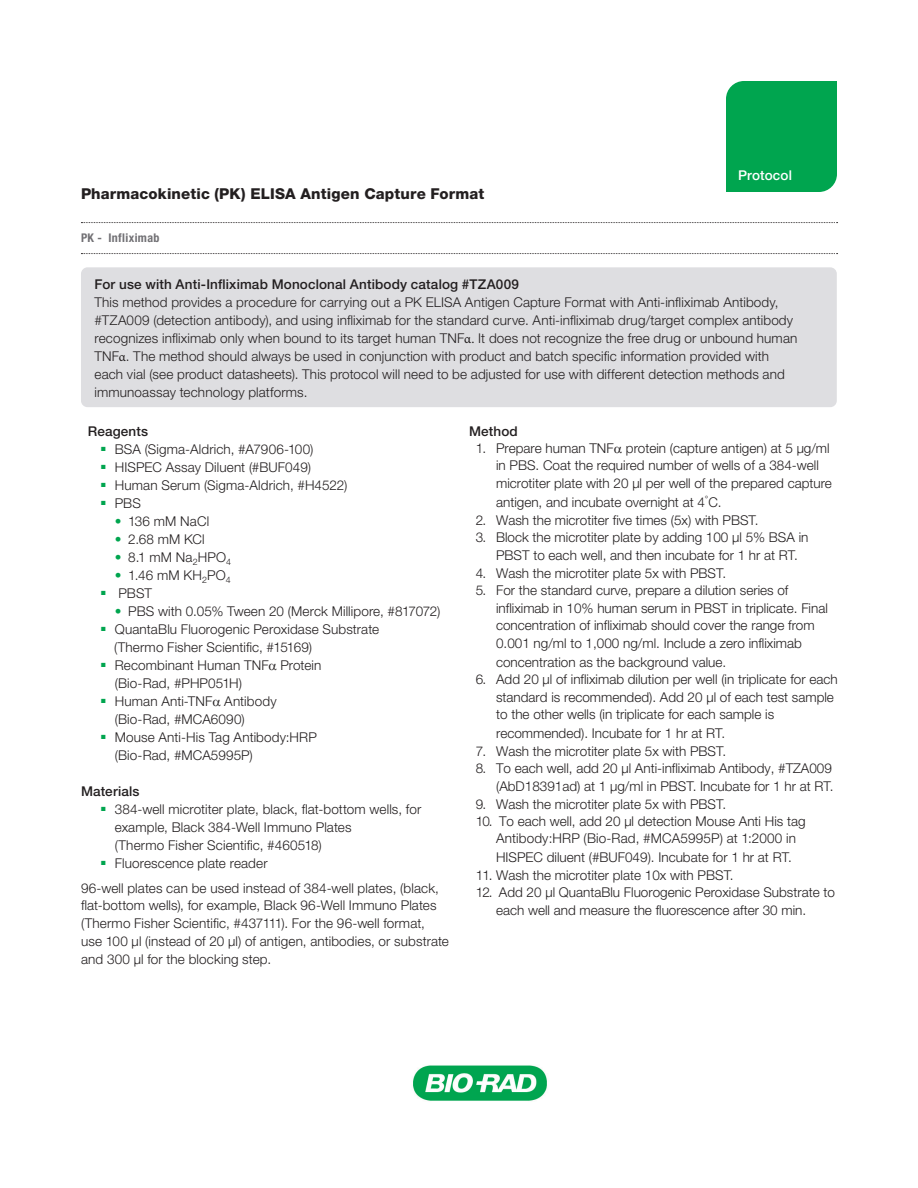
<style>
.page{position:relative;width:918px;height:1188px;background:#fff}
.page>*{position:absolute;margin:0;border:0;box-sizing:border-box;transform-origin:0 0}
.t1{font:800 15px "Helvetica Neue LT Std";letter-spacing:.01em;color:#231f20}
.t2{font:300 13.5px/18px "Helvetica Neue LT Std";color:#231f20}
.t3{font:500 13.5px "Helvetica Neue LT Std";letter-spacing:.01em;color:#231f20}
.t4{font:500 13.5px "Helvetica Neue LT Std";letter-spacing:.01em;color:#fff}
.t5{font:700 condensed 12px "Helvetica Neue LT Std";letter-spacing:.035em;color:#717074}
.s1{font-family:"Minion Pro";font-weight:400}
.s2{color:#00a54f}
</style>
<div class="page">
<div style="left:726px;top:81px;width:111px;height:111px;background:#00a54f"></div>
<svg style="left:81px;top:222px;width:757px;height:1px"></svg>
<svg style="left:81px;top:253px;width:757px;height:1px"></svg>
<div style="left:81px;top:267px;width:756px;height:140px;background:#dedee1;border-radius:6px"></div>
<img style="left:413px;top:1065px;width:134px;height:36px">
<p class="t1" style="left:81px;top:185px;width:405px">Pharmacokinetic (PK) ELISA Antigen Capture Format</p>
<p class="t5" style="left:81px;top:230px;width:80px">PK - Infliximab</p>
<p class="t4" style="left:738px;top:167px;width:55px">Protocol</p>
<p class="t3" style="left:94px;top:276px;width:426px">For use with Anti-Infliximab Monoclonal Antibody catalog #TZA009</p>
<p class="t2" style="left:94px;top:293px;width:704px">This method provides a procedure for carrying out a PK ELISA Antigen Capture Format with Anti-infliximab Antibody, #TZA009 (detection antibody), and using infliximab for the standard curve. Anti-infliximab drug/target complex antibody recognizes infliximab only when bound to its target human TNF<span class="s1">α.</span> It does not recognize the free drug or unbound human TNF<span class="s1">α</span>. The method should always be used in conjunction with product and batch specific information provided with each vial (see product datasheets). This protocol will need to be adjusted for use with different detection methods and immunoassay technology platforms.</p>
<p class="t3" style="left:88px;top:423px;width:62px">Reagents</p>
<p class="t2" style="left:101px;top:440px;width:214px"><sup>■</sup> BSA (Sigma-Aldrich, #A7906-100)</p>
<p class="t2" style="left:101px;top:458px;width:211px"><sup>■</sup> HISPEC Assay Diluent (#BUF049)</p>
<p class="t2" style="left:101px;top:476px;width:248px"><sup>■</sup> Human Serum (Sigma-Aldrich, #H4522)</p>
<p class="t2" style="left:101px;top:494px;width:41px"><sup>■</sup> PBS</p>
<p class="t2" style="left:115px;top:512px;width:96px"><span class="s2">•</span> 136 mM NaCl</p>
<p class="t2" style="left:115px;top:530px;width:91px"><span class="s2">•</span> 2.68 mM KCl</p>
<p class="t2" style="left:115px;top:548px;width:118px"><span class="s2">•</span> 8.1 mM Na<sub>2</sub>HPO<sub>4</sub></p>
<p class="t2" style="left:115px;top:566px;width:118px"><span class="s2">•</span> 1.46 mM KH<sub>2</sub>PO<sub>4</sub></p>
<p class="t2" style="left:101px;top:584px;width:52px"><sup>■</sup> PBST</p>
<p class="t2" style="left:115px;top:602px;width:327px"><span class="s2">•</span> PBS with 0.05% Tween 20 (Merck Millipore, #817072)</p>
<p class="t2" style="left:114px;top:620px;width:267px;text-indent:-13px"><sup>■</sup> QuantaBlu Fluorogenic Peroxidase Substrate (Thermo Fisher Scientific, #15169)</p>
<p class="t2" style="left:115px;top:656px;width:208px;text-indent:-14px"><sup>■</sup> Recombinant Human TNF Protein (Bio-Rad, #PHP051H)</p>
<p class="t2" style="left:115px;top:692px;width:163px;text-indent:-14px"><sup>■</sup> Human Anti-TNF Antibody (Bio-Rad, #MCA6090)</p>
<p class="t2" style="left:115px;top:728px;width:204px;text-indent:-14px"><sup>■</sup> Mouse Anti-His Tag Antibody:HRP (Bio-Rad, #MCA5995P)</p>
<p class="t3" style="left:81px;top:783px;width:60px">Materials</p>
<p class="t2" style="left:115px;top:800px;width:308px;text-indent:-14px"><sup>■</sup> 384-well microtiter plate, black, flat-bottom wells, for example, Black 384-Well Immuno Plates<br>(Thermo Fisher Scientific, #460518)</p>
<p class="t2" style="left:81px;top:850px;width:359px;line-height:24.8px;text-indent:20px"><sup>■</sup> Fluorescence plate reader<br>96-well plates can be used instead of 384-well plates, (black,</p>
<p class="t2" style="left:81px;top:896px;width:369px">flat-bottom wells), for example, Black 96-Well Immuno Plates (Thermo Fisher Scientific, #437111). For the 96-well format, use 100 µl (instead of 20 µl) of antigen, antibodies, or substrate and 300 µl for the blocking step.</p>
<p class="t3" style="left:469px;top:423px;width:50px">Method</p>
<p class="t2" style="left:496px;top:439px;width:337px;text-indent:-20px">1. Prepare human TNF protein (capture antigen) at 5 μg/ml in PBS. Coat the required number of wells of a 384-well microtiter plate with 20 µl per well of the prepared capture antigen, and incubate overnight at 4<sup>°</sup>C.</p>
<p class="t2" style="left:476px;top:511px;width:284px">2. Wash the microtiter five times (5x) with PBST.</p>
<p class="t2" style="left:496px;top:528px;width:314px;text-indent:-20px">3. Block the microtiter plate by adding 100 µl 5% BSA in<br>PBST to each well, and then incubate for 1 hr at RT.</p>
<p class="t2" style="left:476px;top:564px;width:252px">4. Wash the microtiter plate 5x with PBST.</p>
<p class="t2" style="left:496px;top:581px;width:333px;text-indent:-20px">5. For the standard curve, prepare a dilution series of infliximab in 10% human serum in PBST in triplicate. Final concentration of infliximab should cover the range from 0.001 ng/ml to 1,000 ng/ml. Include a zero infliximab concentration as the background value.</p>
<p class="t2" style="left:496px;top:670px;width:343px;text-indent:-20px">6. Add 20 μl of infliximab dilution per well (in triplicate for each standard is recommended). Add 20 µl of each test sample to the other wells (in triplicate for each sample is recommended). Incubate for 1 hr at RT.</p>
<p class="t2" style="left:476px;top:742px;width:252px">7. Wash the microtiter plate 5x with PBST.</p>
<p class="t2" style="left:476px;top:759px;width:359px;text-align:right">8. To each well, add 20 µl Anti-infliximab Antibody, #TZA009 (AbD18391ad) at 1 µg/ml in PBST. Incubate for 1 hr at RT.</p>
<p class="t2" style="left:476px;top:795px;width:252px">9. Wash the microtiter plate 5x with PBST.</p>
<p class="t2" style="left:496px;top:812px;width:311px;text-indent:-20px">10. To each well, add 20 µl detection Mouse Anti His tag<br>Antibody:HRP (Bio-Rad, #MCA5995P) at 1:2000 in<br>HISPEC diluent (#BUF049). Incubate for 1 hr at RT.</p>
<p class="t2" style="left:476px;top:866px;width:259px">11. Wash the microtiter plate 10x with PBST.</p>
<p class="t2" style="left:496px;top:883px;width:340px;text-indent:-20px">12. Add 20 µl QuantaBlu Fluorogenic Peroxidase Substrate to each well and measure the fluorescence after 30 min.</p>
</div>
